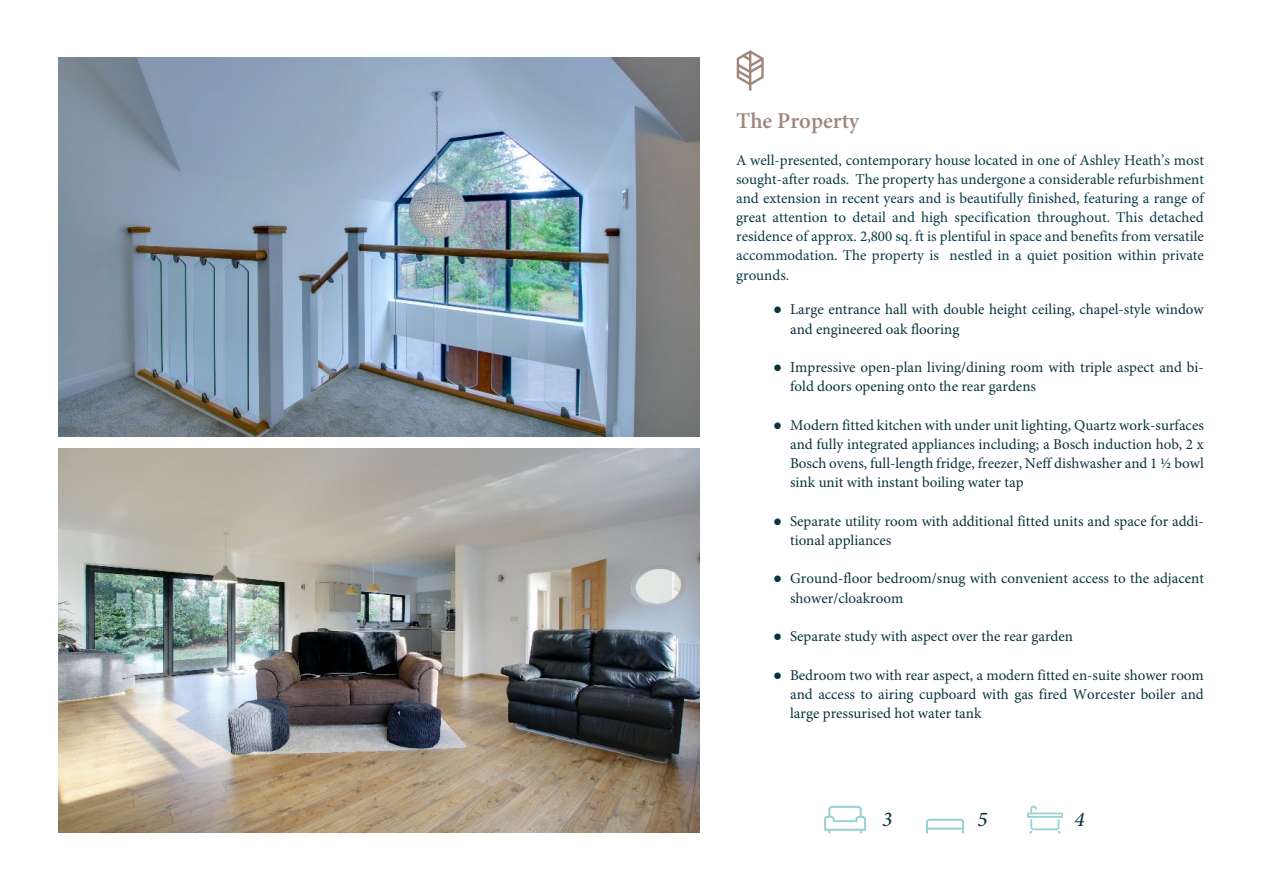
<style>
.page{position:relative;width:1263px;height:893px;background:#fff}
.page>*{position:absolute;margin:0;border:0;box-sizing:border-box;transform-origin:0 0}
.t1{font:600 22.5px "Minion Pro";color:#9e887b}
.t2{font:italic 500 21px "Minion Pro";color:#0b333d}
.t3{font:15px/19.4px "Minion Pro";color:#0b333d}
.t4{font:15px/19.2px "Minion Pro";color:#0b3a46;text-align:justify}
.s1{font-family:"Times New Roman"}
</style>
<div class="page">
<img style="left:58px;top:57px;width:641px;height:380px">
<img style="left:58px;top:448px;width:641px;height:384px">
<svg style="left:737px;top:50px;width:27px;height:41px"></svg>
<svg style="left:1027px;top:806px;width:36px;height:28px"></svg>
<svg style="left:926px;top:819px;width:38px;height:15px"></svg>
<hr style="left:927px;top:828px;width:36px;height:2px;background:#98d2d4">
<svg style="left:824px;top:806px;width:42px;height:28px"></svg>
<h1 class="t1" style="left:736px;top:112px;width:125px">The Property</h1>
<p class="t4" style="left:736px;top:152px;width:469px">A well-presented, contemporary house located in one of Ashley Heath’s most sought-after roads. The property has undergone a considerable refurbishment and extension in recent years and is beautifully finished, featuring a range of great attention to detail and high specification throughout. This detached residence of approx. 2,800 sq. ft is plentiful in space and benefits from versatile accommodation. The property is nestled in a quiet position within private grounds.</p>
<p class="t3" style="left:790px;top:301px;width:415px;text-indent:-17px"><span class="s1">●</span> Large entrance hall with double height ceiling, chapel-style window and engineered oak flooring</p>
<p class="t3" style="left:790px;top:359px;width:415px;text-indent:-17px"><span class="s1">●</span> Impressive open-plan living/dining room with triple aspect and bi&shy;fold doors opening onto the rear gardens</p>
<p class="t3" style="left:790px;top:417px;width:415px;text-align:justify;text-indent:-17px"><span class="s1">●</span> Modern fitted kitchen with under unit lighting, Quartz work-surfaces and fully integrated appliances including; a Bosch induction hob, 2 x Bosch ovens, full-length fridge, freezer, Neff dishwasher and 1 ½ bowl sink unit with instant boiling water tap</p>
<p class="t3" style="left:790px;top:512px;width:415px;text-indent:-17px"><span class="s1">●</span> Separate utility room with additional fitted units and space for addi&shy;tional appliances</p>
<p class="t3" style="left:790px;top:570px;width:415px;text-indent:-17px"><span class="s1">●</span> Ground-floor bedroom/snug with convenient access to the adjacent shower/cloakroom</p>
<p class="t3" style="left:773px;top:628px;width:301px"><span class="s1">●</span> Separate study with aspect over the rear garden</p>
<p class="t3" style="left:790px;top:666px;width:415px;text-align:justify;text-indent:-17px"><span class="s1">●</span> Bedroom two with rear aspect, a modern fitted en-suite shower room and access to airing cupboard with gas fired Worcester boiler and large pressurised hot water tank</p>
<h2 class="t2" style="left:882px;top:811px;width:12px">3</h2>
<h2 class="t2" style="left:977px;top:811px;width:12px">5</h2>
<h2 class="t2" style="left:1074px;top:811px;width:12px">4</h2>
</div>
